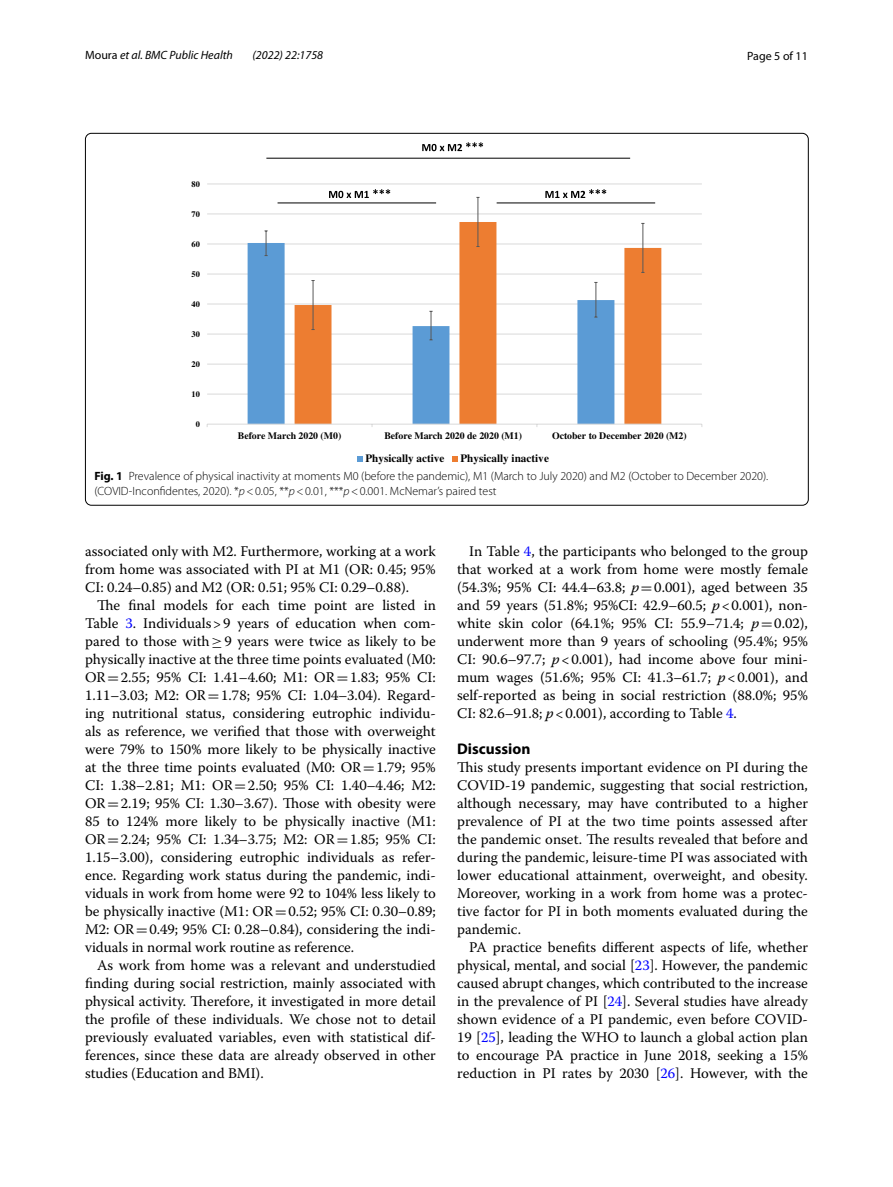
<style>
.page{position:relative;width:893px;height:1187px;background:#fff}
.page>*{position:absolute;margin:0;border:0;box-sizing:border-box;transform-origin:0 0}
.t1{font:700 15.45px "Myriad Pro";color:#000}
.t2{font:14.7px/18px "Warnock Pro";color:#000;text-align:justify}
.t3{font:300 12px/15px "Myriad Pro";color:#000}
.t4{font:italic 12px "Myriad Pro";color:#000}
.t5{font:12px "Myriad Pro";color:#000}
.t6{font:700 11.1px "Times";color:#000}
.t7{font:700 9.75px "Times";color:#000}
.t8{font:700 8.4px "Times";color:#000}
.s1{font-style:normal}
.s2{font-weight:700}
.s3{font-style:italic}
.s4{color:#00f}
.s5{font-family:"MTSY"}
</style>
<div class="page">
<hr style="left:207px;top:394px;width:495px;height:1px;background:#d9d9d9">
<hr style="left:207px;top:364px;width:495px;height:1px;background:#d9d9d9">
<hr style="left:207px;top:334px;width:495px;height:1px;background:#d9d9d9">
<hr style="left:207px;top:304px;width:495px;height:1px;background:#d9d9d9">
<hr style="left:207px;top:274px;width:495px;height:1px;background:#d9d9d9">
<hr style="left:207px;top:244px;width:495px;height:1px;background:#d9d9d9">
<hr style="left:207px;top:214px;width:495px;height:1px;background:#d9d9d9">
<hr style="left:207px;top:184px;width:495px;height:1px;background:#d9d9d9">
<svg style="left:248px;top:243px;width:47px;height:181px;fill:#5b9bd5"></svg>
<svg style="left:295px;top:222px;width:366px;height:202px"></svg>
<svg style="left:265px;top:230px;width:3px;height:26px"></svg>
<svg style="left:429px;top:311px;width:4px;height:29px"></svg>
<svg style="left:594px;top:282px;width:3px;height:36px"></svg>
<svg style="left:311px;top:280px;width:4px;height:50px"></svg>
<svg style="left:476px;top:197px;width:3px;height:50px"></svg>
<svg style="left:641px;top:223px;width:3px;height:50px"></svg>
<hr style="left:207px;top:424px;width:495px;height:1px;background:#d9d9d9">
<svg style="left:357px;top:456px;width:6px;height:5px"></svg>
<svg style="left:452px;top:456px;width:6px;height:5px"></svg>
<hr style="left:278px;top:203px;width:158px;height:1px;background:#000">
<hr style="left:266px;top:158px;width:364px;height:1px;background:#000">
<svg style="left:329px;top:189px;width:61px;height:9px"></svg>
<svg style="left:422px;top:142px;width:61px;height:9px"></svg>
<svg style="left:545px;top:189px;width:61px;height:9px"></svg>
<hr style="left:497px;top:203px;width:158px;height:1px;background:#000">
<p class="t4" style="left:85px;top:48px;width:149px"><span class="s1">Moura</span> et al. BMC Public Health</p>
<p class="t4" style="left:253px;top:48px;width:72px">(2022) 22:1758</p>
<p class="t5" style="left:747px;top:48px;width:62px">Page 5 of 11</p>
<p class="t8" style="left:192px;top:179px;width:10px">80</p>
<p class="t8" style="left:192px;top:209px;width:10px">70</p>
<p class="t8" style="left:192px;top:239px;width:10px">60</p>
<p class="t8" style="left:192px;top:269px;width:10px">50</p>
<p class="t8" style="left:192px;top:299px;width:10px">40</p>
<p class="t8" style="left:192px;top:329px;width:10px">30</p>
<p class="t8" style="left:192px;top:359px;width:10px">20</p>
<p class="t8" style="left:192px;top:389px;width:10px">10</p>
<p class="t8" style="left:196px;top:419px;width:6px">0</p>
<p class="t7" style="left:238px;top:429px;width:105px">Before March 2020 (M0)</p>
<p class="t7" style="left:384px;top:429px;width:139px">Before March 2020 de 2020 (M1)</p>
<p class="t7" style="left:552px;top:429px;width:136px">October to December 2020 (M2)</p>
<p class="t6" style="left:365px;top:452px;width:81px">Physically active</p>
<p class="t6" style="left:460px;top:452px;width:90px">Physically inactive</p>
<p class="t3" style="left:94px;top:468px;width:675px"><span class="s2">Fig. 1</span> Prevalence of physical inactivity at moments M0 (before the pandemic), M1 (March to July 2020) and M2 (October to December 2020). (COVID-Inconfidentes, 2020). *<span class="s3">p</span>&lt;0.05, **<span class="s3">p</span>&lt;0.01, ***<span class="s3">p</span>&lt;0.001. McNemar’s paired test</p>
<p class="t2" style="left:85px;top:541px;width:352px">associated only with M2. Furthermore, working at a work from home was associated with PI at M1 (OR: 0.45; 95% CI: 0.24–0.85) and M2 (OR: 0.51; 95% CI: 0.29–0.88).</p>
<p class="t2" style="left:85px;top:595px;width:352px;text-indent:12px">The final models for each time point are listed in Table <span class="s4">3</span>. Individuals&gt;9 years of education when com&shy;pared to those with<span class="s5">≥</span>9 years were twice as likely to be physically inactive at the three time points evaluated (M0:<br>OR<span class="s5">=</span>2.55; 95% CI: 1.41–4.60; M1: OR<span class="s5">=</span>1.83; 95% CI:<br>1.11–3.03; M2: OR<span class="s5">=</span>1.78; 95% CI: 1.04–3.04). Regard&shy;ing nutritional status, considering eutrophic individu&shy;als as reference, we verified that those with overweight were 79% to 150% more likely to be physically inactive at the three time points evaluated (M0: OR<span class="s5">=</span>1.79; 95% CI: 1.38–2.81; M1: OR<span class="s5">=</span>2.50; 95% CI: 1.40–4.46; M2:<br>OR<span class="s5">=</span>2.19; 95% CI: 1.30–3.67). Those with obesity were 85 to 124% more likely to be physically inactive (M1:<br>OR<span class="s5">=</span>2.24; 95% CI: 1.34–3.75; M2: OR<span class="s5">=</span>1.85; 95% CI:<br>1.15–3.00), considering eutrophic individuals as refer&shy;ence. Regarding work status during the pandemic, indi&shy;viduals in work from home were 92 to 104% less likely to be physically inactive (M1: OR<span class="s5">=</span>0.52; 95% CI: 0.30–0.89; M2: OR<span class="s5">=</span>0.49; 95% CI: 0.28–0.84), considering the indi&shy;viduals in normal work routine as reference.</p>
<p class="t2" style="left:85px;top:955px;width:352px;text-indent:12px">As work from home was a relevant and understudied finding during social restriction, mainly associated with physical activity. Therefore, it investigated in more detail the profile of these individuals. We chose not to detail previously evaluated variables, even with statistical dif&shy;ferences, since these data are already observed in other studies (Education and BMI).</p>
<p class="t2" style="left:457px;top:541px;width:352px;text-indent:12px">In Table <span class="s4">4</span>, the participants who belonged to the group that worked at a work from home were mostly female (54.3%; 95% CI: 44.4–63.8; <span class="s3">p</span><span class="s5">=</span>0.001), aged between 35 and 59 years (51.8%; 95%CI: 42.9–60.5; <span class="s3">p</span>&lt;0.001), non&shy;white skin color (64.1%; 95% CI: 55.9–71.4; <span class="s3">p</span><span class="s5">=</span>0.02), underwent more than 9 years of schooling (95.4%; 95% CI: 90.6–97.7; <span class="s3">p</span>&lt;0.001), had income above four mini&shy;mum wages (51.6%; 95% CI: 41.3–61.7; <span class="s3">p</span>&lt;0.001), and self-reported as being in social restriction (88.0%; 95% CI: 82.6–91.8; <span class="s3">p</span>&lt;0.001), according to Table <span class="s4">4</span>.</p>
<p class="t1" style="left:457px;top:738px;width:75px">Discussion</p>
<p class="t2" style="left:457px;top:757px;width:352px">This study presents important evidence on PI during the COVID-19 pandemic, suggesting that social restriction, although necessary, may have contributed to a higher prevalence of PI at the two time points assessed after the pandemic onset. The results revealed that before and during the pandemic, leisure-time PI was associated with lower educational attainment, overweight, and obesity.<br>Moreover, working in a work from home was a protec&shy;tive factor for PI in both moments evaluated during the pandemic.</p>
<p class="t2" style="left:457px;top:937px;width:352px;text-indent:12px">PA practice benefits different aspects of life, whether physical, mental, and social [<span class="s4">23</span>]. However, the pandemic caused abrupt changes, which contributed to the increase in the prevalence of PI [<span class="s4">24</span>]. Several studies have already shown evidence of a PI pandemic, even before COVID-19 [<span class="s4">25</span>], leading the WHO to launch a global action plan to encourage PA practice in June 2018, seeking a 15% reduction in PI rates by 2030 [<span class="s4">26</span>]. However, with the</p>
</div>
